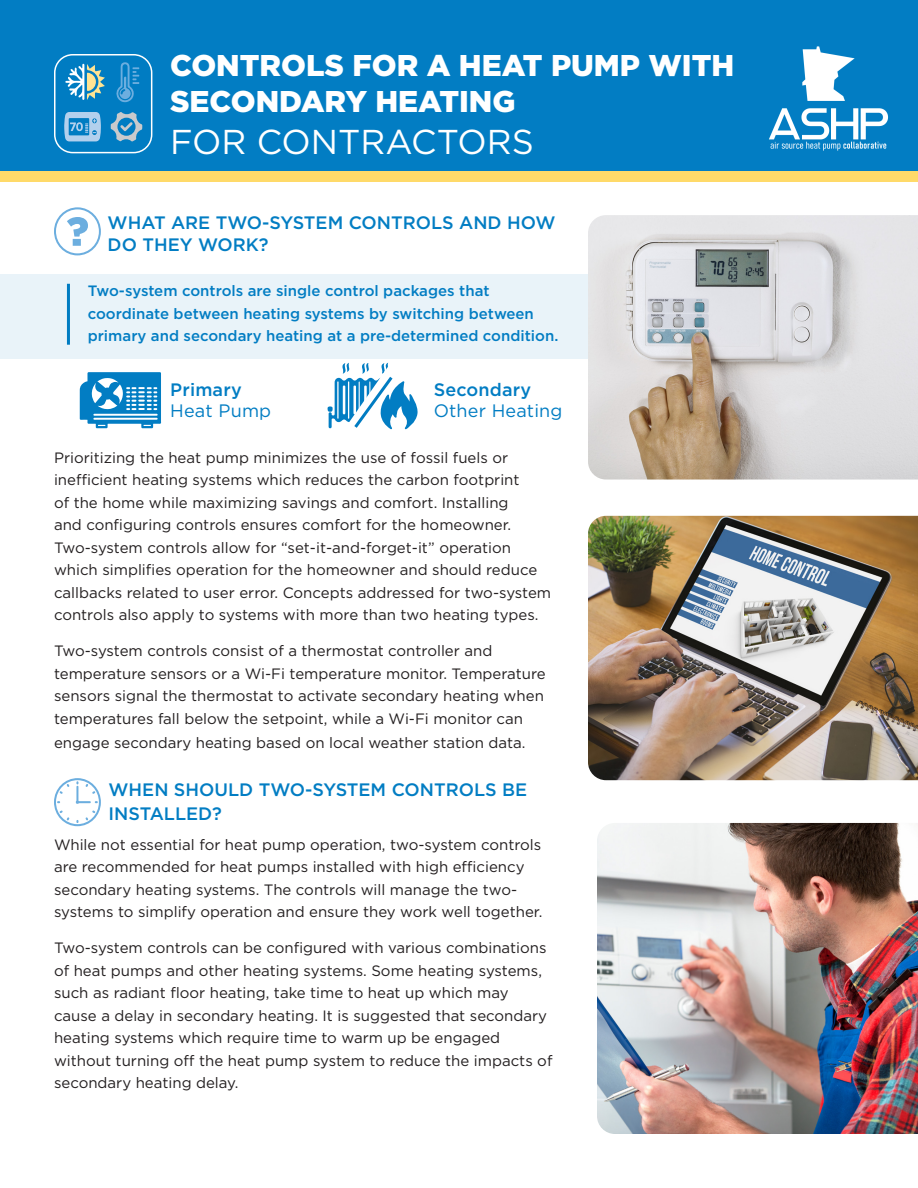
<style>
.page{position:relative;width:918px;height:1188px;background:#fff}
.page>*{position:absolute;margin:0;border:0;box-sizing:border-box;transform-origin:0 0}
.t1{font:34.5px "Gotham";color:#fff}
.t2{font:900 30px/36px "Gotham";color:#fff}
.t3{font:500 18px/22.5px "Gotham";color:#027dc3}
.t4{font:18px "Gotham";letter-spacing:.01em;color:#027dc3}
.t5{font:15px/22.5px "Gotham";color:#231f20}
.t6{font:500 15px/22.5px "Gotham";color:#027dc3}
</style>
<div class="page">
<div style="left:0;top:274px;width:694px;height:84px;background:#e9f3f9"></div>
<img style="left:588px;top:215px;width:330px;height:265px">
<div style="left:0;top:0;width:918px;height:171px;background:#027dc3"></div>
<div style="left:54px;top:54px;width:98px;height:99px;border:2px solid #fff;border-radius:18px"></div>
<hr style="left:67px;top:284px;width:3px;height:61px;background:#007cc2">
<div style="left:0;top:171px;width:918px;height:11px;background:#ffda69"></div>
<img style="left:588px;top:516px;width:330px;height:264px">
<img style="left:597px;top:823px;width:321px;height:311px">
<svg style="left:54px;top:778px;width:47px;height:48px"></svg>
<svg style="left:54px;top:207px;width:47px;height:48px"></svg>
<svg style="left:116px;top:62px;width:23px;height:40px"></svg>
<svg style="left:65px;top:64px;width:40px;height:36px"></svg>
<svg style="left:64px;top:112px;width:37px;height:29px"></svg>
<svg style="left:111px;top:112px;width:31px;height:30px"></svg>
<svg style="left:80px;top:372px;width:81px;height:56px"></svg>
<svg style="left:327px;top:363px;width:91px;height:67px"></svg>
<img style="left:769px;top:46px;width:119px;height:105px">
<p class="t2" style="left:170px;top:47px;width:566px">CONTROLS FOR A HEAT PUMP WITH<br>SECONDARY HEATING</p>
<p class="t1" style="left:170px;top:120px;width:365px">FOR CONTRACTORS</p>
<p class="t3" style="left:108px;top:211px;width:449px">WHAT ARE TWO-SYSTEM CONTROLS AND HOW<br>DO THEY WORK?</p>
<p class="t6" style="left:88px;top:280px;width:472px">Two-system controls are single control packages that coordinate between heating systems by switching between primary and secondary heating at a pre-determined condition.</p>
<p class="t3" style="left:170px;top:378px;width:73px">Primary</p>
<p class="t4" style="left:170px;top:399px;width:103px">Heat Pump</p>
<p class="t3" style="left:434px;top:378px;width:99px">Secondary</p>
<p class="t4" style="left:434px;top:399px;width:130px">Other Heating</p>
<p class="t5" style="left:54px;top:446px;width:499px">Prioritizing the heat pump minimizes the use of fossil fuels or inefficient heating systems which reduces the carbon footprint<br>of the home while maximizing savings and comfort. Installing<br>and configuring controls ensures comfort for the homeowner.<br>Two-system controls allow for “set-it-and-forget-it” operation which simplifies operation for the homeowner and should reduce callbacks related to user error. Concepts addressed for two-system controls also apply to systems with more than two heating types.</p>
<p class="t5" style="left:54px;top:640px;width:493px">Two-system controls consist of a thermostat controller and temperature sensors or a Wi-Fi temperature monitor. Temperature sensors signal the thermostat to activate secondary heating when temperatures fall below the setpoint, while a Wi-Fi monitor can</p>
<p class="t5" style="left:54px;top:731px;width:473px">engage secondary heating based on local weather station data.</p>
<p class="t3" style="left:109px;top:778px;width:420px;line-height:24px">WHEN SHOULD TWO-SYSTEM CONTROLS BE<br>INSTALLED?</p>
<p class="t5" style="left:54px;top:833px;width:490px">While not essential for heat pump operation, two-system controls are recommended for heat pumps installed with high efficiency secondary heating systems. The controls will manage the two&shy;systems to simplify operation and ensure they work well together.</p>
<p class="t5" style="left:54px;top:936px;width:500px">Two-system controls can be configured with various combinations of heat pumps and other heating systems. Some heating systems, such as radiant floor heating, take time to heat up which may cause a delay in secondary heating. It is suggested that secondary heating systems which require time to warm up be engaged without turning off the heat pump system to reduce the impacts of secondary heating delay.</p>
</div>
